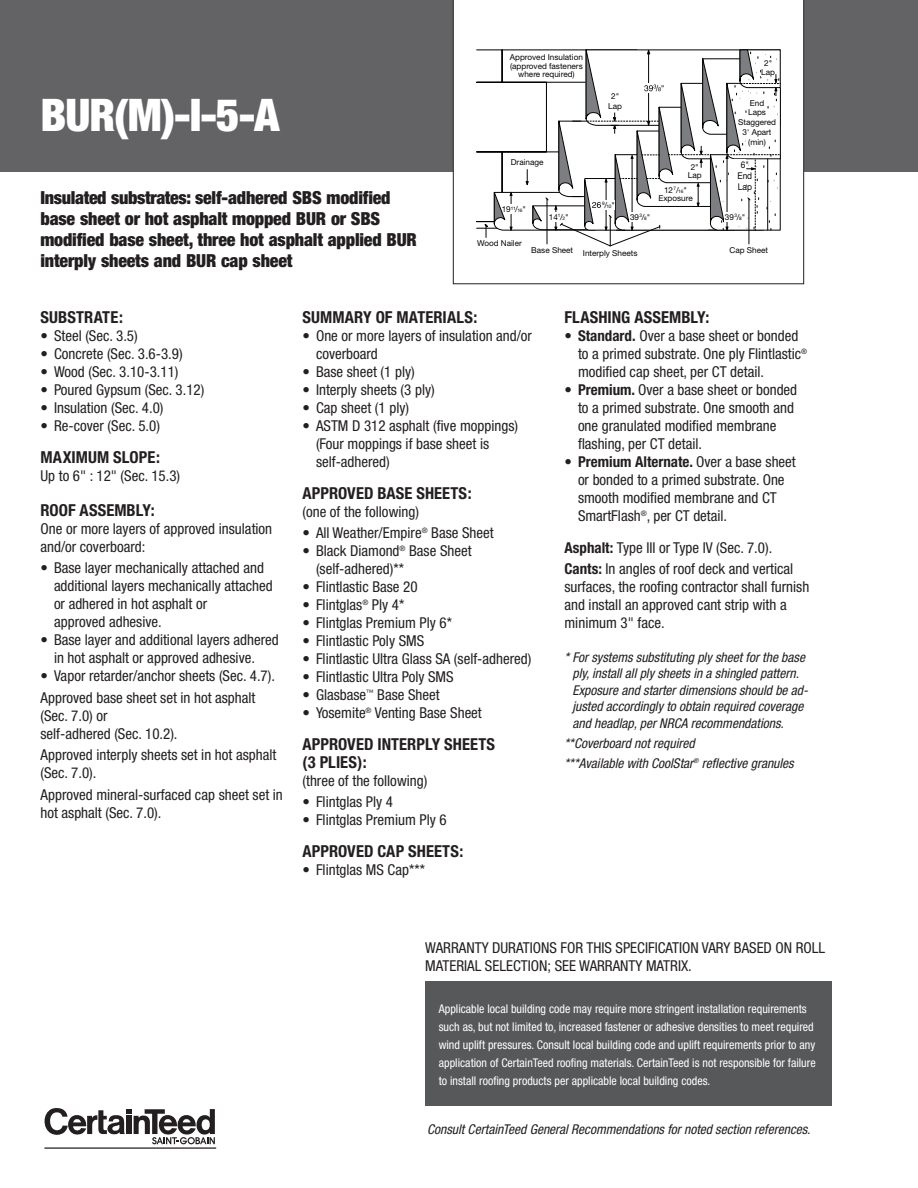
<style>
.page{position:relative;width:918px;height:1188px;background:#fff}
.page>*{position:absolute;margin:0;border:0;box-sizing:border-box;transform-origin:0 0}
.TITLE_-_spec_sheet{font:900 condensed 45px "Helvetica Neue";color:#fff}
.SUBTITLE_-_spec_shee{font:900 condensed 18px/21px "Helvetica Neue";letter-spacing:-.01em;color:#231f20}
.CATEGORY__-_spec_she{font:700 condensed 16.5px/18px "Helvetica Neue";letter-spacing:.005em;color:#231f20}
.BODY_-_spec_sheet{font:condensed 15px/18px "Helvetica Neue";color:#231f20}
.SEE_WARRANTY{font:condensed 15px/18px "Helvetica Neue";color:#231f20}
.FOOTNOTE_-_spec_shee{font:italic condensed 13.5px/16.5px "Helvetica Neue";color:#231f20}
.BULLETED__LIST_-spec{font:condensed 12px/18px "Helvetica Neue";color:#fff}
.t1{font:9.3px/11.1px "Helvetica Neue";color:#040503;text-align:center;scale:.9 1}
.t2{font:8.1px/9.8px "Helvetica Neue";color:#040503;text-align:center}
.t3{font:4.8px "Helvetica Neue";color:#040503}
.s1{font-size:4.8px}
.s2{font-size:8.1px}
.s3{font-weight:700}
</style>
<div class="page">
<hr style="left:44px;top:1147px;width:172px;height:2px;background:#231f20">
<svg style="left:44px;top:1108px;width:171px;height:36px"></svg>
<div style="left:0;top:0;width:918px;height:172px;background:#636366"></div>
<svg style="left:453px;top:0;width:351px;height:284px"></svg>
<div style="left:425px;top:982px;width:407px;height:124px;background:#57585a"></div>
<p class="TITLE_-_spec_sheet" style="left:40px;top:87px;width:240px">BUR(M)-I-5-A</p>
<p class="SUBTITLE_-_spec_shee" style="left:40px;top:187px;width:378px">Insulated substrates: self-adhered SBS modified base sheet or hot asphalt mopped BUR or SBS modified base sheet, three hot asphalt applied BUR interply sheets and BUR cap sheet</p>
<p class="t2" style="left:510px;top:53px;width:74px;line-height:8.7px">Approved Insulation (approved fasteners where required)</p>
<p class="t2" style="left:608px;top:91px;width:15px">2"<br>Lap</p>
<p class="t2" style="left:511px;top:157px;width:34px">Drainage</p>
<p class="t2" style="left:502px;top:204px;width:26px">19<sup>11</sup>/<span class="s1">16</span>"</p>
<p class="t3" style="left:602px;top:203px;width:14px">9<span class="s2">/</span>10<span class="s2">"</span></p>
<p class="t2" style="left:549px;top:212px;width:21px">14<sup>1</sup>/<span class="s1">2</span>"</p>
<p class="t2" style="left:630px;top:212px;width:22px">39<sup>3</sup>/<span class="s1">8</span>"</p>
<p class="t2" style="left:477px;top:238px;width:46px">Wood Nailer</p>
<p class="t2" style="left:531px;top:245px;width:43px">Base Sheet</p>
<p class="t2" style="left:583px;top:249px;width:56px">Interply Sheets</p>
<p class="t2" style="left:688px;top:163px;width:15px;line-height:8.1px">2"<br>Lap</p>
<p class="t2" style="left:658px;top:186px;width:36px;line-height:8.1px">12<sup>7</sup>/<span class="s1">16</span>"<br>Exposure</p>
<p class="t2" style="left:761px;top:59px;width:15px;line-height:8.1px">2"<br>Lap</p>
<p class="t2" style="left:738px;top:98px;width:39px">End<br>Laps<br>Staggered<br>3' Apart (min)</p>
<p class="t1" style="left:738px;top:159px;width:18px">6"<br>End<br>Lap</p>
<p class="t2" style="left:725px;top:212px;width:22px">39<sup>3</sup>/<span class="s1">8</span>"</p>
<p class="t2" style="left:729px;top:245px;width:40px">Cap Sheet</p>
<p class="CATEGORY__-_spec_she" style="left:40px;top:308px;width:84px">SUBSTRATE:</p>
<p class="BODY_-_spec_sheet" style="left:40px;top:327px;width:99px">• Steel (Sec. 3.5)</p>
<p class="BODY_-_spec_sheet" style="left:40px;top:345px;width:144px">• Concrete (Sec. 3.6-3.9)</p>
<p class="BODY_-_spec_sheet" style="left:40px;top:363px;width:140px">• Wood (Sec. 3.10-3.11)</p>
<p class="BODY_-_spec_sheet" style="left:40px;top:381px;width:165px">• Poured Gypsum (Sec. 3.12)</p>
<p class="BODY_-_spec_sheet" style="left:40px;top:399px;width:124px">• Insulation (Sec. 4.0)</p>
<p class="BODY_-_spec_sheet" style="left:40px;top:417px;width:121px">• Re-cover (Sec. 5.0)</p>
<p class="CATEGORY__-_spec_she" style="left:40px;top:448px;width:121px">MAXIMUM SLOPE:</p>
<p class="BODY_-_spec_sheet" style="left:40px;top:466px;width:141px">Up to 6" : 12" (Sec. 15.3)</p>
<p class="CATEGORY__-_spec_she" style="left:40px;top:501px;width:116px">ROOF ASSEMBLY:</p>
<p class="BODY_-_spec_sheet" style="left:40px;top:519px;width:233px">One or more layers of approved insulation and/or coverboard:</p>
<p class="BODY_-_spec_sheet" style="left:54px;top:559px;width:220px;text-indent:-14px">• Base layer mechanically attached and additional layers mechanically attached or adhered in hot asphalt or<br>approved adhesive.</p>
<p class="BODY_-_spec_sheet" style="left:54px;top:631px;width:226px;text-indent:-14px">• Base layer and additional layers adhered in hot asphalt or approved adhesive.</p>
<p class="BODY_-_spec_sheet" style="left:40px;top:667px;width:236px">• Vapor retarder/anchor sheets (Sec. 4.7).</p>
<p class="BODY_-_spec_sheet" style="left:40px;top:688px;width:216px">Approved base sheet set in hot asphalt (Sec. 7.0) or<br>self-adhered (Sec. 10.2).</p>
<p class="BODY_-_spec_sheet" style="left:40px;top:746px;width:237px">Approved interply sheets set in hot asphalt (Sec. 7.0).</p>
<p class="BODY_-_spec_sheet" style="left:40px;top:785px;width:244px">Approved mineral-surfaced cap sheet set in hot asphalt (Sec. 7.0).</p>
<p class="CATEGORY__-_spec_she" style="left:303px;top:308px;width:177px">SUMMARY OF MATERIALS:</p>
<p class="BODY_-_spec_sheet" style="left:316px;top:327px;width:218px;text-indent:-14px">• One or more layers of insulation and/or coverboard</p>
<p class="BODY_-_spec_sheet" style="left:303px;top:363px;width:114px">• Base sheet (1 ply)</p>
<p class="BODY_-_spec_sheet" style="left:303px;top:381px;width:134px">• Interply sheets (3 ply)</p>
<p class="BODY_-_spec_sheet" style="left:303px;top:399px;width:108px">• Cap sheet (1 ply)</p>
<p class="BODY_-_spec_sheet" style="left:316px;top:417px;width:204px;text-indent:-14px">• ASTM D 312 asphalt (five moppings) (Four moppings if base sheet is self-adhered)</p>
<p class="CATEGORY__-_spec_she" style="left:303px;top:484px;width:171px">APPROVED BASE SHEETS:</p>
<p class="BODY_-_spec_sheet" style="left:303px;top:502px;width:118px">(one of the following)</p>
<p class="BODY_-_spec_sheet" style="left:303px;top:524px;width:193px">• All Weather/Empire<sup>®</sup> Base Sheet</p>
<p class="BODY_-_spec_sheet" style="left:316px;top:542px;width:157px;text-indent:-14px">• Black Diamond<sup>®</sup> Base Sheet (self-adhered)**</p>
<p class="BODY_-_spec_sheet" style="left:303px;top:578px;width:117px">• Flintlastic Base 20</p>
<p class="BODY_-_spec_sheet" style="left:303px;top:596px;width:103px">• Flintglas<sup>®</sup> Ply 4*</p>
<p class="BODY_-_spec_sheet" style="left:303px;top:614px;width:151px">• Flintglas Premium Ply 6*</p>
<p class="BODY_-_spec_sheet" style="left:303px;top:632px;width:123px">• Flintlastic Poly SMS</p>
<p class="BODY_-_spec_sheet" style="left:303px;top:650px;width:230px">• Flintlastic Ultra Glass SA (self-adhered)</p>
<p class="BODY_-_spec_sheet" style="left:303px;top:668px;width:153px">• Flintlastic Ultra Poly SMS</p>
<p class="BODY_-_spec_sheet" style="left:303px;top:686px;width:139px">• Glasbase<sup>™</sup> Base Sheet</p>
<p class="BODY_-_spec_sheet" style="left:303px;top:704px;width:181px">• Yosemite<sup>®</sup> Venting Base Sheet</p>
<p class="CATEGORY__-_spec_she" style="left:303px;top:735px;width:194px">APPROVED INTERPLY SHEETS (3 PLIES):</p>
<p class="BODY_-_spec_sheet" style="left:303px;top:771px;width:126px">(three of the following)</p>
<p class="BODY_-_spec_sheet" style="left:303px;top:793px;width:92px">• Flintglas Ply 4</p>
<p class="BODY_-_spec_sheet" style="left:303px;top:811px;width:146px">• Flintglas Premium Ply 6</p>
<p class="CATEGORY__-_spec_she" style="left:303px;top:842px;width:163px">APPROVED CAP SHEETS:</p>
<p class="BODY_-_spec_sheet" style="left:303px;top:860px;width:124px">• Flintglas MS Cap***</p>
<p class="CATEGORY__-_spec_she" style="left:564px;top:308px;width:147px">FLASHING ASSEMBLY:</p>
<p class="BODY_-_spec_sheet" style="left:578px;top:327px;width:231px;text-indent:-14px"><span class="s3">• Standard.</span> Over a base sheet or bonded to a primed substrate. One ply Flintlastic<sup>® </sup>modified cap sheet, per CT detail.</p>
<p class="BODY_-_spec_sheet" style="left:578px;top:381px;width:221px;text-indent:-14px">• <span class="s3">Premium.</span> Over a base sheet or bonded to a primed substrate. One smooth and one granulated modified membrane flashing, per CT detail.</p>
<p class="BODY_-_spec_sheet" style="left:578px;top:453px;width:219px;text-indent:-14px">• <span class="s3">Premium Alternate.</span> Over a base sheet or bonded to a primed substrate. One smooth modified membrane and CT SmartFlash<sup>®</sup>, per CT detail.</p>
<p class="BODY_-_spec_sheet" style="left:564px;top:538px;width:209px"><span class="s3">Asphalt:</span> Type III or Type IV (Sec. 7.0).</p>
<p class="BODY_-_spec_sheet" style="left:564px;top:560px;width:246px"><span class="s3">Cants:</span> In angles of roof deck and vertical surfaces, the roofing contractor shall furnish and install an approved cant strip with a minimum 3" face.</p>
<p class="FOOTNOTE_-_spec_shee" style="left:572px;top:649px;width:237px;text-indent:-8px">* For systems substituting ply sheet for the base ply, install all ply sheets in a shingled pattern.<br>Exposure and starter dimensions should be ad&shy;justed accordingly to obtain required coverage and headlap, per NRCA recommendations.</p>
<p class="FOOTNOTE_-_spec_shee" style="left:564px;top:735px;width:132px">**Coverboard not required</p>
<p class="FOOTNOTE_-_spec_shee" style="left:564px;top:755px;width:231px">***Available with CoolStar<sup>®</sup> reflective granules</p>
<p class="SEE_WARRANTY" style="left:425px;top:939px;width:402px">WARRANTY DURATIONS FOR THIS SPECIFICATION VARY BASED ON ROLL<br>MATERIAL SELECTION; SEE WARRANTY MATRIX.</p>
<p class="BULLETED__LIST_-spec" style="left:439px;top:999px;width:379px">Applicable local building code may require more stringent installation requirements such as, but not limited to, increased fastener or adhesive densities to meet required wind uplift pressures. Consult local building code and uplift requirements prior to any application of CertainTeed roofing materials. CertainTeed is not responsible for failure to install roofing products per applicable local building codes.</p>
<p class="FOOTNOTE_-_spec_shee" style="left:427px;top:1121px;width:385px">Consult CertainTeed General Recommendations for noted section references.</p>
</div>
